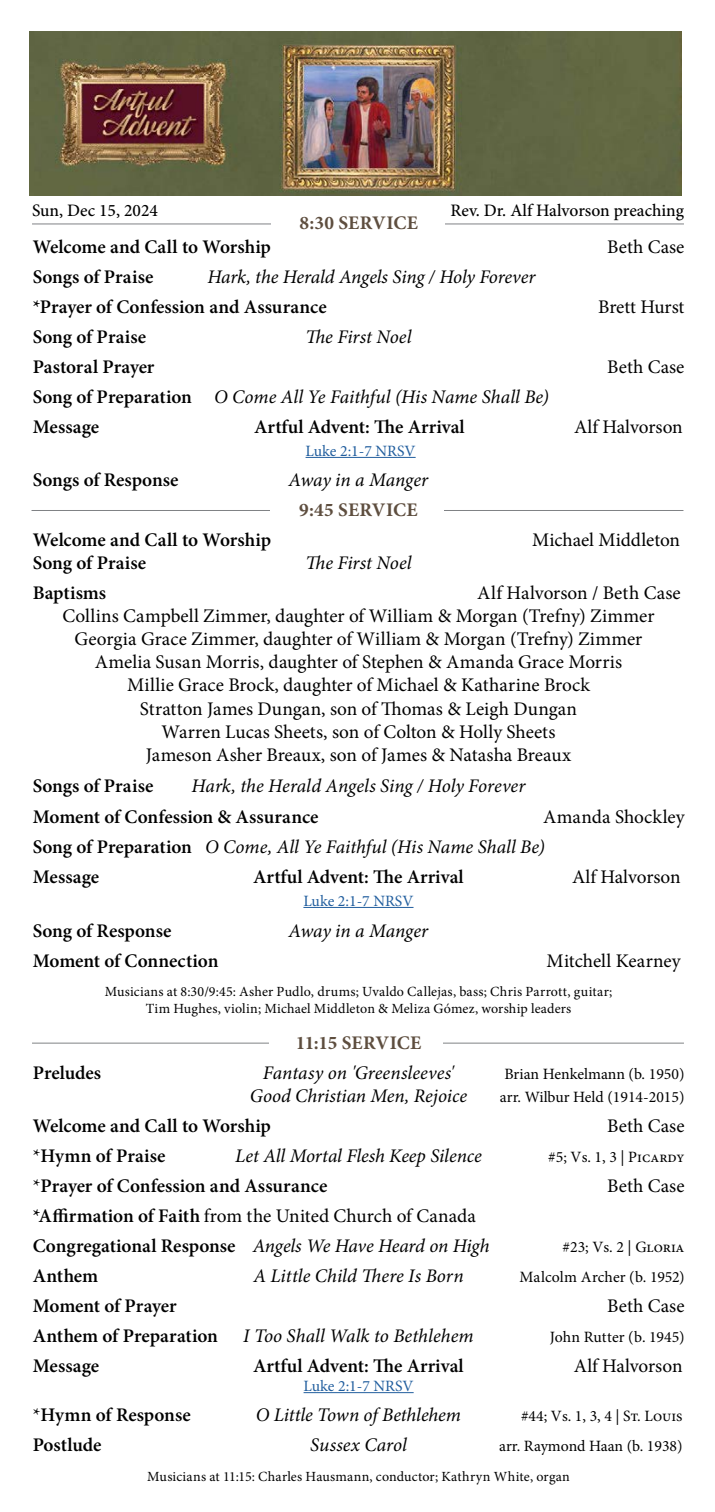
<style>
.page{position:relative;width:715px;height:1512px;background:#fff}
.page>*{position:absolute;margin:0;border:0;box-sizing:border-box;transform-origin:0 0}
.t1{font:600 19.25px/30.1px "Minion Pro";color:#000}
.t2{font:19.25px "Minion Pro";color:#000}
.t3{font:italic 19.25px/30.1px "Minion Pro";letter-spacing:-.005em;color:#000}
.t4{font:700 19.25px "Minion Pro";letter-spacing:.01em;color:#5e4e3f}
.t5{font:500 17.5px "Minion Pro";color:#000}
.t6{font:15.75px "Minion Pro";color:#000}
.t7{font:15.75px "Minion Pro";color:#215e9e}
.t8{font:14px/16.8px "Minion Pro";letter-spacing:.015em;color:#000;text-align:center}
.s1{font-weight:600;font-style:normal}
.s2{font-style:normal}
.s3{font-weight:400}
.s4{font-weight:400;font-style:italic}
</style>
<div class="page">
<hr style="left:32px;top:510px;width:651px;height:1px;background:#808285">
<div style="left:271px;top:492px;width:173px;height:37px;background:#fff"></div>
<hr style="left:32px;top:224px;width:651px;height:1px;background:#808285">
<div style="left:271px;top:205px;width:173px;height:38px;background:#fff"></div>
<hr style="left:32px;top:1043px;width:651px;height:1px;background:#808285">
<div style="left:269px;top:1026px;width:174px;height:38px;background:#fff"></div>
<img style="left:30px;top:32px;width:651px;height:164px">
<hr style="left:305px;top:457px;width:110px;height:1px;background:#215e9e">
<hr style="left:303px;top:907px;width:110px;height:1px;background:#215e9e">
<hr style="left:303px;top:1392px;width:110px;height:1px;background:#215e9e">
<p class="t5" style="left:32px;top:198px;width:127px">Sun, Dec 15, 2024</p>
<p class="t5" style="left:450px;top:198px;width:235px">Rev. Dr. Alf Halvorson preaching</p>
<p class="t4" style="left:299px;top:210px;width:120px">8:30 SERVICE</p>
<p class="t1" style="left:33px;top:231px;width:240px">Welcome and Call to Worship</p>
<p class="t2" style="left:607px;top:234px;width:79px">Beth Case</p>
<p class="t1" style="left:33px;top:261px;width:122px">Songs of Praise</p>
<p class="t3" style="left:207px;top:261px;width:329px">Hark, the Herald Angels Sing / Holy Forever</p>
<p class="t1" style="left:33px;top:291px;width:295px">*Prayer of Confession and Assurance</p>
<p class="t2" style="left:598px;top:294px;width:88px">Brett Hurst</p>
<p class="t1" style="left:33px;top:321px;width:115px">Song of Praise</p>
<p class="t3" style="left:305px;top:321px;width:108px">The First Noel</p>
<p class="t1" style="left:33px;top:351px;width:123px">Pastoral Prayer</p>
<p class="t2" style="left:607px;top:354px;width:79px">Beth Case</p>
<p class="t3" style="left:33px;top:381px;width:517px"><span class="s1">Song of Preparation</span> O Come All Ye Faithful (His Name Shall Be)<br><span class="s1">Message</span></p>
<p class="t1" style="left:254px;top:411px;width:212px">Artful Advent: The Arrival</p>
<p class="t2" style="left:574px;top:414px;width:110px">Alf Halvorson</p>
<p class="t7" style="left:305px;top:440px;width:111px">Luke 2:1-7 NRSV</p>
<p class="t1" style="left:33px;top:465px;width:147px">Songs of Response</p>
<p class="t3" style="left:288px;top:465px;width:141px">Away in a Manger</p>
<p class="t4" style="left:299px;top:496px;width:120px">9:45 SERVICE</p>
<p class="t1" style="left:33px;top:525px;width:240px">Welcome and Call to Worship</p>
<p class="t2" style="left:532px;top:527px;width:150px">Michael Middleton</p>
<p class="t1" style="left:33px;top:548px;width:115px">Song of Praise</p>
<p class="t3" style="left:305px;top:548px;width:108px">The First Noel</p>
<p class="t1" style="left:33px;top:578px;width:75px">Baptisms</p>
<p class="t2" style="left:477px;top:580px;width:205px">Alf Halvorson / Beth Case</p>
<p class="t2" style="left:62px;top:603px;width:593px">Collins Campbell Zimmer, daughter of William &amp; Morgan (Trefny) Zimmer</p>
<p class="t2" style="left:75px;top:626px;width:569px">Georgia Grace Zimmer, daughter of William &amp; Morgan (Trefny) Zimmer</p>
<p class="t2" style="left:95px;top:649px;width:528px">Amelia Susan Morris, daughter of Stephen &amp; Amanda Grace Morris</p>
<p class="t2" style="left:127px;top:672px;width:464px">Millie Grace Brock, daughter of Michael &amp; Katharine Brock</p>
<p class="t2" style="left:140px;top:696px;width:438px">Stratton James Dungan, son of Thomas &amp; Leigh Dungan</p>
<p class="t2" style="left:161px;top:719px;width:395px">Warren Lucas Sheets, son of Colton &amp; Holly Sheets</p>
<p class="t2" style="left:146px;top:742px;width:427px">Jameson Asher Breaux, son of James &amp; Natasha Breaux</p>
<p class="t1" style="left:33px;top:770px;width:122px">Songs of Praise</p>
<p class="t3" style="left:191px;top:770px;width:335px">Hark, the Herald Angels Sing / Holy Forever</p>
<p class="t1" style="left:33px;top:801px;width:287px">Moment of Confession &amp; Assurance</p>
<p class="t3" style="left:33px;top:801px;width:653px;text-indent:510px"><span class="s2">Amanda Shockley<br></span><span class="s1">Song of Preparation</span> O Come, All Ye Faithful (His Name Shall Be)<br><span class="s1">Message</span></p>
<p class="t1" style="left:253px;top:861px;width:212px">Artful Advent: The Arrival</p>
<p class="t2" style="left:572px;top:864px;width:110px">Alf Halvorson</p>
<p class="t7" style="left:303px;top:890px;width:111px">Luke 2:1-7 NRSV</p>
<p class="t1" style="left:33px;top:916px;width:140px">Song of Response</p>
<p class="t3" style="left:288px;top:916px;width:141px">Away in a Manger</p>
<p class="t1" style="left:33px;top:946px;width:187px">Moment of Connection</p>
<p class="t2" style="left:546px;top:948px;width:136px">Mitchell Kearney</p>
<p class="t8" style="left:105px;top:983px;width:509px">Musicians at 8:30/9:45: Asher Pudlo, drums; Uvaldo Callejas, bass; Chris Parrott, guitar;<br>Tim Hughes, violin; Michael Middleton &amp; Meliza Gómez, worship leaders</p>
<p class="t4" style="left:296px;top:1029px;width:127px">11:15 SERVICE</p>
<p class="t1" style="left:33px;top:1057px;width:70px">Preludes</p>
<p class="t3" style="left:263px;top:1058px;width:192px">Fantasy on 'Greensleeves'</p>
<p class="t6" style="left:504px;top:1063px;width:181px">Brian Henkelmann (b. 1950)</p>
<p class="t3" style="left:250px;top:1081px;width:218px">Good Christian Men, Rejoice</p>
<p class="t6" style="left:500px;top:1086px;width:186px">arr. Wilbur Held (1914-2015)</p>
<p class="t1" style="left:33px;top:1111px;width:240px">Welcome and Call to Worship</p>
<p class="t2" style="left:607px;top:1113px;width:79px">Beth Case</p>
<p class="t1" style="left:33px;top:1141px;width:134px"><span class="s3">*</span>Hymn of Praise</p>
<p class="t3" style="left:235px;top:1141px;width:248px">Let All Mortal Flesh Keep Silence</p>
<p class="t6" style="left:548px;top:1146px;width:138px">#5; Vs. 1, 3 | Picardy</p>
<p class="t1" style="left:33px;top:1171px;width:296px"><span class="s3">*</span>Prayer of Confession and Assurance</p>
<p class="t2" style="left:607px;top:1173px;width:79px">Beth Case</p>
<p class="t1" style="left:33px;top:1201px;width:458px">*Affirmation of Faith <span class="s3">from the United Church of Canada<br></span>Congregational Response <span class="s4">Angels We Have Heard on High</span></p>
<p class="t6" style="left:562px;top:1236px;width:123px">#23; Vs. 2 | Gloria</p>
<p class="t1" style="left:33px;top:1261px;width:67px">Anthem</p>
<p class="t3" style="left:253px;top:1261px;width:212px">A Little Child There Is Born</p>
<p class="t6" style="left:519px;top:1267px;width:167px">Malcolm Archer (b. 1952)</p>
<p class="t1" style="left:33px;top:1291px;width:145px">Moment of Prayer</p>
<p class="t2" style="left:607px;top:1293px;width:79px">Beth Case</p>
<p class="t1" style="left:33px;top:1321px;width:187px">Anthem of Preparation</p>
<p class="t3" style="left:243px;top:1321px;width:232px">I Too Shall Walk to Bethlehem</p>
<p class="t6" style="left:549px;top:1327px;width:136px">John Rutter (b. 1945)</p>
<p class="t1" style="left:33px;top:1351px;width:68px">Message</p>
<p class="t1" style="left:253px;top:1351px;width:212px">Artful Advent: The Arrival</p>
<p class="t2" style="left:574px;top:1353px;width:110px">Alf Halvorson</p>
<p class="t7" style="left:303px;top:1375px;width:111px">Luke 2:1-7 NRSV</p>
<p class="t1" style="left:33px;top:1400px;width:159px"><span class="s3">*</span>Hymn of Response</p>
<p class="t3" style="left:256px;top:1400px;width:206px">O Little Town of Bethlehem</p>
<p class="t6" style="left:521px;top:1406px;width:163px">#44; Vs. 1, 3, 4 | St. Louis</p>
<p class="t1" style="left:33px;top:1430px;width:70px">Postlude</p>
<p class="t3" style="left:310px;top:1430px;width:98px">Sussex Carol</p>
<p class="t6" style="left:499px;top:1436px;width:185px">arr. Raymond Haan (b. 1938)</p>
<p class="t8" style="left:147px;top:1468px;width:424px">Musicians at 11:15: Charles Hausmann, conductor; Kathryn White, organ</p>
</div>
